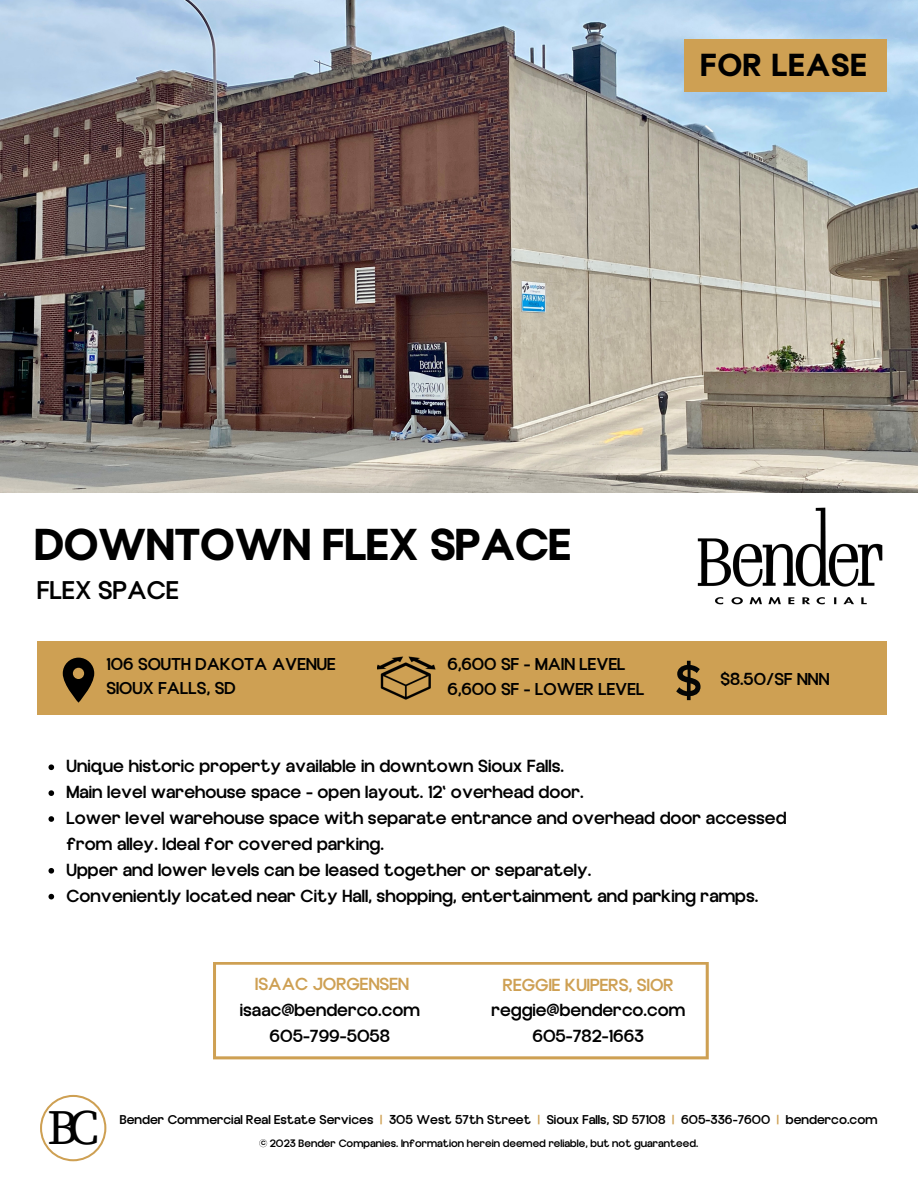
<style>
.page{position:relative;width:918px;height:1188px;background:#fff}
.page>*{position:absolute;margin:0;border:0;box-sizing:border-box;transform-origin:0 0}
.t1{font:48.9px "Source Serif Pro";color:#000}
.t2{font:47.25px "Cottorway Typeface Bold";color:#000}
.t3{font:33.75px "Cottorway Typeface Bold";letter-spacing:.035em;color:#000}
.t4{font:700 27.15px "Cottorway Typeface Semi";color:#000}
.t5{font:700 18.6px/25.8px "Cottorway Typeface Semi";color:#000}
.t6{font:700 18.45px "Cottorway Typeface Semi";color:#000}
.t7{font:700 18.45px "Cottorway Typeface Semi";color:#cea053}
.t8{font:700 18.15px "Cottorway Typeface Semi";color:#000}
.t9{font:700 13.5px "Cottorway Typeface Semi";color:#000}
.t10{font:700 11.25px "Cottorway Typeface Semi";color:#000}
.t11{font:6.6px "Cottorway Typeface Bold";color:#000}
.s1{color:#cea053}
</style>
<div class="page">
<img style="left:0;top:0;width:918px;height:492px">
<div style="left:684px;top:40px;width:203px;height:52px;background:#cea053"></div>
<svg style="left:213px;top:962px;width:496px;height:97px"></svg>
<svg style="left:48px;top:764px;width:6px;height:6px"></svg>
<svg style="left:48px;top:790px;width:6px;height:6px"></svg>
<svg style="left:48px;top:816px;width:6px;height:6px"></svg>
<svg style="left:48px;top:868px;width:6px;height:6px"></svg>
<svg style="left:48px;top:894px;width:6px;height:5px"></svg>
<div style="left:37px;top:642px;width:850px;height:73px;background:#cea053"></div>
<svg style="left:63px;top:658px;width:31px;height:45px"></svg>
<svg style="left:676px;top:661px;width:25px;height:39px"></svg>
<img style="left:377px;top:656px;width:59px;height:44px">
<img style="left:697px;top:507px;width:186px;height:98px">
<svg style="left:40px;top:1095px;width:66px;height:66px"></svg>
<svg style="left:259px;top:1139px;width:8px;height:8px"></svg>
<p class="t3" style="left:701px;top:45px;width:167px">FOR LEASE</p>
<p class="t2" style="left:35px;top:516px;width:538px">DOWNTOWN FLEX SPACE</p>
<p class="t4" style="left:37px;top:575px;width:143px">FLEX SPACE</p>
<p class="t8" style="left:107px;top:653px;width:231px">106 SOUTH DAKOTA AVENUE</p>
<p class="t8" style="left:106px;top:678px;width:131px">SIOUX FALLS, SD</p>
<p class="t8" style="left:447px;top:654px;width:180px">6,600 SF - MAIN LEVEL</p>
<p class="t8" style="left:447px;top:679px;width:198px">6,600 SF - LOWER LEVEL</p>
<p class="t8" style="left:720px;top:668px;width:111px">$8.50/SF NNN</p>
<p class="t5" style="left:66px;top:753px;width:499px">Unique historic property available in downtown Sioux Falls.</p>
<p class="t5" style="left:66px;top:779px;width:519px">Main level warehouse space - open layout. 12' overhead door.</p>
<p class="t5" style="left:66px;top:805px;width:722px">Lower level warehouse space with separate entrance and overhead door accessed from alley. Ideal for covered parking.</p>
<p class="t5" style="left:66px;top:857px;width:527px">Upper and lower levels can be leased together or separately.</p>
<p class="t5" style="left:66px;top:883px;width:693px">Conveniently located near City Hall, shopping, entertainment and parking ramps.</p>
<p class="t7" style="left:255px;top:974px;width:156px">ISAAC JORGENSEN</p>
<p class="t6" style="left:240px;top:1000px;width:182px">isaac@benderco.com</p>
<p class="t6" style="left:270px;top:1026px;width:122px">605-799-5058</p>
<p class="t7" style="left:503px;top:974px;width:172px">REGGIE KUIPERS, SIOR</p>
<p class="t6" style="left:491px;top:1000px;width:195px">reggie@benderco.com</p>
<p class="t6" style="left:533px;top:1026px;width:113px">605-782-1663</p>
<p class="t1" style="left:47px;top:1099px;width:53px">BC</p>
<p class="t9" style="left:120px;top:1112px;width:759px">Bender Commercial Real Estate Services <span class="s1">|</span> 305 West 57th Street <span class="s1">|</span> Sioux Falls, SD 57108 <span class="s1">|</span> 605-336-7600 <span class="s1">|</span> benderco.com</p>
<p class="t11" style="left:261px;top:1139px;width:6px">C</p>
<p class="t10" style="left:270px;top:1137px;width:430px">2023 Bender Companies. Information herein deemed reliable, but not guaranteed.</p>
</div>
